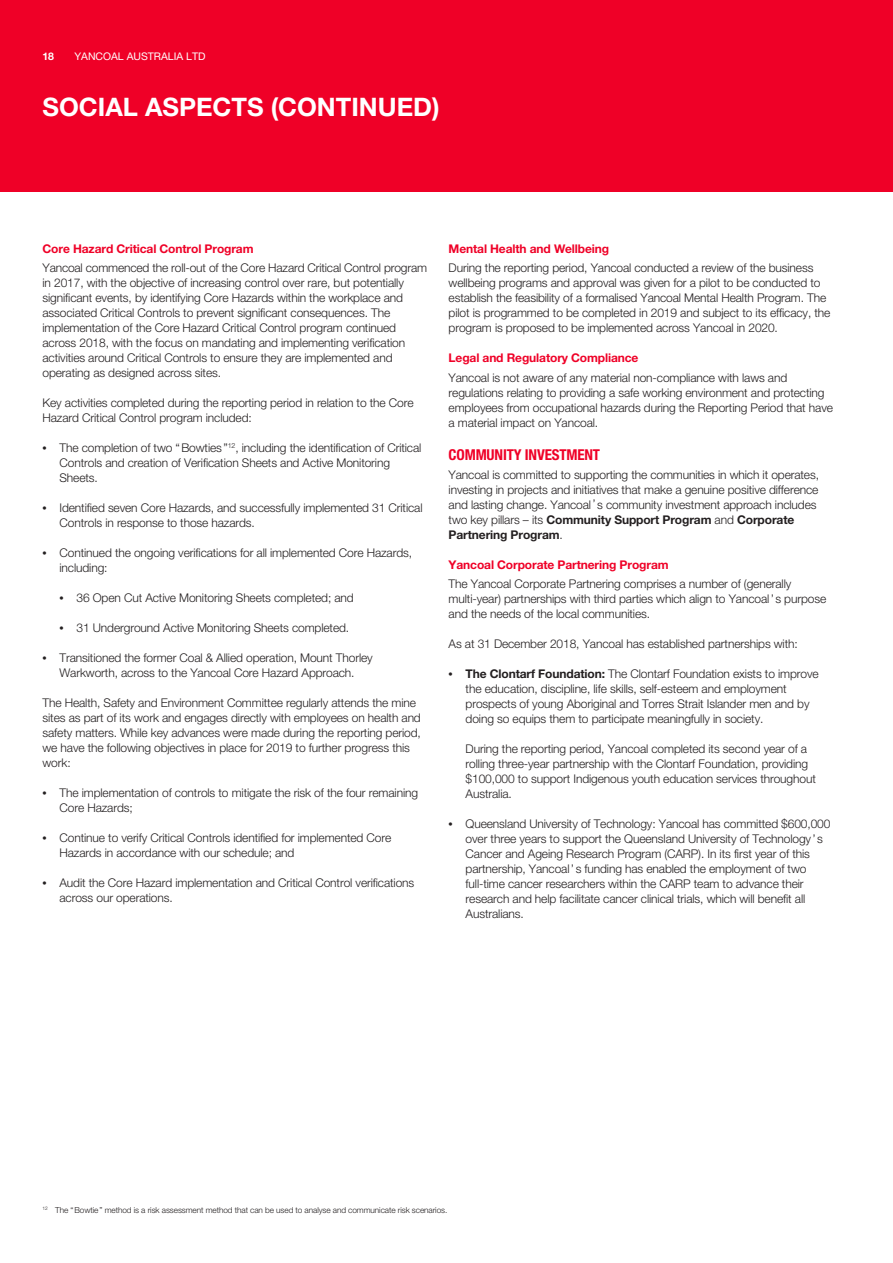
<style>
.page{position:relative;width:893px;height:1263px;background:#fff}
.page>*{position:absolute;margin:0;border:0;box-sizing:border-box;transform-origin:0 0}
.t1{font:700 25.5px "Helvetica Neue LT Std";color:#fff}
.t2{font:700 condensed 15px "Helvetica Neue LT Std";letter-spacing:-.01em;color:#ef0027}
.t3{font:300 12px/15px "Helvetica Neue LT Std";letter-spacing:-.01em;color:#231f20}
.t4{font:700 12px "Helvetica Neue LT Std";letter-spacing:-.01em;color:#ef0027}
.t5{font:10.5px "Helvetica Neue LT Std";color:#fff}
.t6{font:700 10.5px "Helvetica Neue LT Std";color:#fff}
.t7{font:300 8.25px "Helvetica Neue LT Std";letter-spacing:-.01em;color:#231f20}
.s1{font-family:"Times LT Std";font-weight:400}
.s2{font-weight:700}
</style>
<div class="page">
<div style="left:0;top:0;width:893px;height:191px;background:#ef0027"></div>
<p class="t6" style="left:43px;top:50px;width:13px">18</p>
<p class="t5" style="left:74px;top:50px;width:133px">YANCOAL AUSTRALIA LTD</p>
<h1 class="t1" style="left:43px;top:91px;width:399px">SOCIAL ASPECTS (CONTINUED)</h1>
<p class="t4" style="left:43px;top:241px;width:213px">Core Hazard Critical Control Program</p>
<p class="t3" style="left:43px;top:260px;width:386px">Yancoal commenced the roll-out of the Core Hazard Critical Control program in 2017, with the objective of increasing control over rare, but potentially significant events, by identifying Core Hazards within the workplace and associated Critical Controls to prevent significant consequences. The implementation of the Core Hazard Critical Control program continued across 2018, with the focus on mandating and implementing verification activities around Critical Controls to ensure they are implemented and operating as designed across sites.</p>
<p class="t3" style="left:43px;top:395px;width:373px">Key activities completed during the reporting period in relation to the Core<br>Hazard Critical Control program included:</p>
<p class="t3" style="left:60px;top:440px;width:363px;text-indent:-17px"><span class="s1">•</span> The completion of two “Bowties”<sup>12</sup>, including the identification of Critical<br>Controls and creation of Verification Sheets and Active Monitoring<br>Sheets.</p>
<p class="t3" style="left:60px;top:500px;width:365px;text-indent:-17px"><span class="s1">•</span> Identified seven Core Hazards, and successfully implemented 31 Critical<br>Controls in response to those hazards.</p>
<p class="t3" style="left:60px;top:545px;width:354px;text-indent:-17px"><span class="s1">•</span> Continued the ongoing verifications for all implemented Core Hazards, including:</p>
<p class="t3" style="left:60px;top:590px;width:296px"><span class="s1">•</span> 36 Open Cut Active Monitoring Sheets completed; and</p>
<p class="t3" style="left:60px;top:620px;width:291px"><span class="s1">•</span> 31 Underground Active Monitoring Sheets completed.</p>
<p class="t3" style="left:43px;top:650px;width:332px;text-align:center"><span class="s1">•</span> Transitioned the former Coal &amp; Allied operation, Mount Thorley<br>Warkworth, across to the Yancoal Core Hazard Approach.</p>
<p class="t3" style="left:43px;top:695px;width:380px">The Health, Safety and Environment Committee regularly attends the mine sites as part of its work and engages directly with employees on health and safety matters. While key advances were made during the reporting period, we have the following objectives in place for 2019 to further progress this work:</p>
<p class="t3" style="left:60px;top:785px;width:360px;text-indent:-17px"><span class="s1">•</span> The implementation of controls to mitigate the risk of the four remaining<br>Core Hazards;</p>
<p class="t3" style="left:60px;top:830px;width:333px;text-indent:-17px"><span class="s1">•</span> Continue to verify Critical Controls identified for implemented Core<br>Hazards in accordance with our schedule; and</p>
<p class="t3" style="left:60px;top:875px;width:356px;text-indent:-17px"><span class="s1">•</span> Audit the Core Hazard implementation and Critical Control verifications across our operations.</p>
<p class="t4" style="left:449px;top:241px;width:162px">Mental Health and Wellbeing</p>
<p class="t3" style="left:449px;top:260px;width:383px">During the reporting period, Yancoal conducted a review of the business wellbeing programs and approval was given for a pilot to be conducted to establish the feasibility of a formalised Yancoal Mental Health Program. The pilot is programmed to be completed in 2019 and subject to its efficacy, the program is proposed to be implemented across Yancoal in 2020.</p>
<p class="t4" style="left:449px;top:351px;width:191px">Legal and Regulatory Compliance</p>
<p class="t3" style="left:449px;top:370px;width:386px">Yancoal is not aware of any material non-compliance with laws and regulations relating to providing a safe working environment and protecting employees from occupational hazards during the Reporting Period that have a material impact on Yancoal.</p>
<p class="t2" style="left:449px;top:445px;width:153px">COMMUNITY INVESTMENT</p>
<p class="t3" style="left:449px;top:467px;width:372px">Yancoal is committed to supporting the communities in which it operates, investing in projects and initiatives that make a genuine positive difference and lasting change. Yancoal’s community investment approach includes two key pillars – its <span class="s2">Community Support Program</span> and <span class="s2">Corporate Partnering Program</span>.</p>
<p class="t4" style="left:449px;top:557px;width:222px">Yancoal Corporate Partnering Program</p>
<p class="t3" style="left:449px;top:576px;width:379px">The Yancoal Corporate Partnering comprises a number of (generally multi-year) partnerships with third parties which align to Yancoal’s purpose and the needs of the local communities.</p>
<p class="t3" style="left:449px;top:636px;width:351px">As at 31 December 2018, Yancoal has established partnerships with:</p>
<p class="t3" style="left:466px;top:666px;width:355px;text-indent:-17px"><span class="s1">•</span> <span class="s2">The Clontarf Foundation:</span> The Clontarf Foundation exists to improve the education, discipline, life skills, self-esteem and employment prospects of young Aboriginal and Torres Strait Islander men and by doing so equips them to participate meaningfully in society.</p>
<p class="t3" style="left:466px;top:741px;width:352px">During the reporting period, Yancoal completed its second year of a rolling three-year partnership with the Clontarf Foundation, providing $100,000 to support Indigenous youth education services throughout Australia.</p>
<p class="t3" style="left:466px;top:816px;width:366px;text-indent:-17px"><span class="s1">•</span> Queensland University of Technology: Yancoal has committed $600,000 over three years to support the Queensland University of Technology’s Cancer and Ageing Research Program (CARP). In its first year of this partnership, Yancoal’s funding has enabled the employment of two full-time cancer researchers within the CARP team to advance their research and help facilitate cancer clinical trials, which will benefit all Australians.</p>
<p class="t7" style="left:43px;top:1205px;width:406px"><sup>12</sup> The “Bowtie” method is a risk assessment method that can be used to analyse and communicate risk scenarios.</p>
</div>
